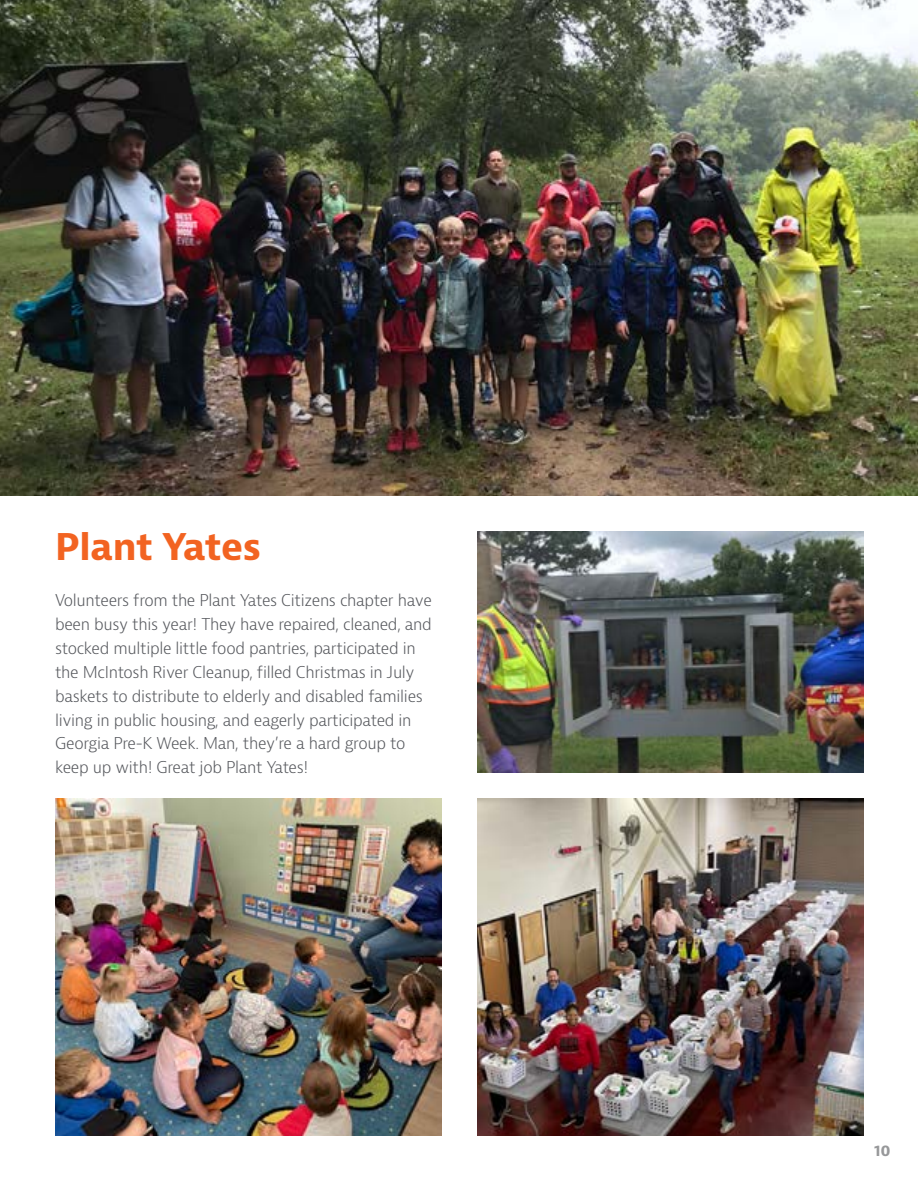
<style>
.page{position:relative;width:918px;height:1188px;background:#fff}
.page>*{position:absolute;margin:0;border:0;box-sizing:border-box;transform-origin:0 0}
.t1{font:700 35.85px "Bernina Sans";letter-spacing:-.01em;color:#f26321}
.t2{font:300 15.9px/23.9px "Bernina Sans";letter-spacing:-.02em;color:#54565b}
.t3{font:700 15px "Bernina Sans";color:#97989a}
</style>
<div class="page">
<img style="left:0;top:0;width:918px;height:496px">
<img style="left:478px;top:798px;width:386px;height:337px">
<img style="left:478px;top:531px;width:386px;height:241px">
<img style="left:56px;top:798px;width:385px;height:337px">
<h1 class="t1" style="left:55px;top:524px;width:208px">Plant Yates</h1>
<p class="t2" style="left:55px;top:589px;width:378px">Volunteers from the Plant Yates Citizens chapter have been busy this year! They have repaired, cleaned, and stocked multiple little food pantries, participated in the McIntosh River Cleanup, filled Christmas in July baskets to distribute to elderly and disabled families living in public housing, and eagerly participated in Georgia Pre-K Week. Man, they’re a hard group to keep up with! Great job Plant Yates!</p>
<p class="t3" style="left:874px;top:1141px;width:18px">10</p>
</div>
